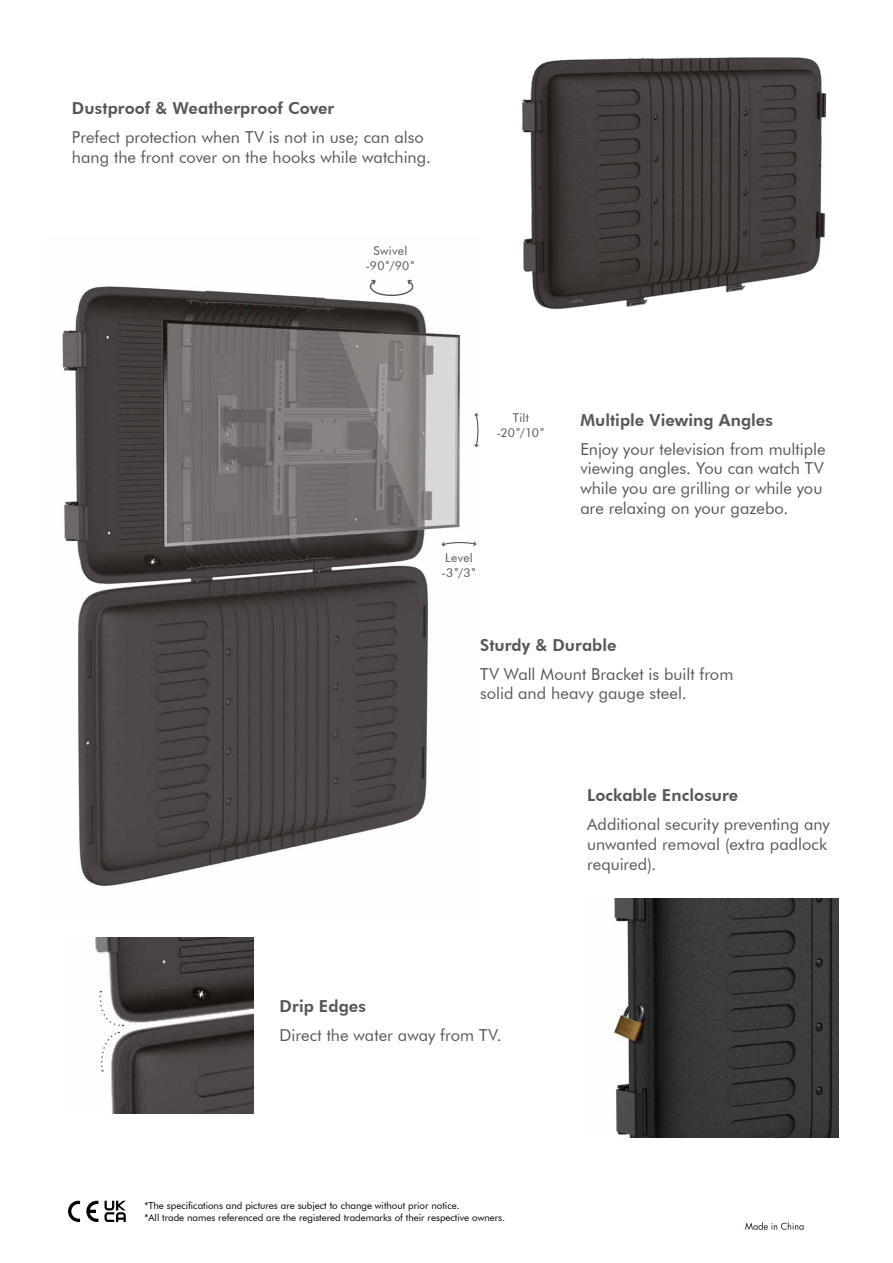
<style>
.page{position:relative;width:893px;height:1263px;background:#fff}
.page>*{position:absolute;margin:0;border:0;box-sizing:border-box;transform-origin:0 0}
.t1{font:16.5px/19.8px "Futura BT";color:#575756}
.t2{font:800 16.5px "Futura BT";letter-spacing:.005em;color:#575756}
.t3{font:12.15px/14.5px "Futura BT";letter-spacing:.025em;color:#575756;text-align:center}
.t4{font:9.75px/11.7px "Futura BT";color:#000}
</style>
<div class="page">
<svg style="left:68px;top:1201px;width:12px;height:21px"></svg>
<svg style="left:86px;top:1201px;width:12px;height:21px"></svg>
<svg style="left:105px;top:1201px;width:21px;height:21px"></svg>
<img style="left:62px;top:286px;width:415px;height:601px">
<svg style="left:368px;top:279px;width:48px;height:19px"></svg>
<svg style="left:474px;top:413px;width:5px;height:34px"></svg>
<svg style="left:441px;top:541px;width:36px;height:5px"></svg>
<svg style="left:745px;top:1222px;width:58px;height:8px"></svg>
<img style="left:522px;top:56px;width:305px;height:254px">
<img style="left:614px;top:898px;width:225px;height:239px">
<img style="left:95px;top:938px;width:158px;height:175px">
<svg style="left:99px;top:991px;width:24px;height:80px"></svg>
<p class="t2" style="left:72px;top:98px;width:264px">Dustproof &amp; Weatherproof Cover</p>
<p class="t1" style="left:72px;top:127px;width:360px">Prefect protection when TV is not in use; can also hang the front cover on the hooks while watching.</p>
<p class="t3" style="left:366px;top:243px;width:51px">Swivel -90˚/90˚</p>
<p class="t2" style="left:280px;top:996px;width:88px">Drip Edges</p>
<p class="t3" style="left:496px;top:411px;width:50px">Tilt -20˚/10˚</p>
<p class="t3" style="left:441px;top:551px;width:37px">Level -3˚/3˚</p>
<p class="t2" style="left:580px;top:410px;width:194px">Multiple Viewing Angles</p>
<p class="t1" style="left:580px;top:439px;width:247px">Enjoy your television from multiple viewing angles. You can watch TV while you are grilling or while you are relaxing on your gazebo.</p>
<p class="t2" style="left:480px;top:635px;width:138px">Sturdy &amp; Durable</p>
<p class="t1" style="left:480px;top:664px;width:255px">TV Wall Mount Bracket is built from solid and heavy gauge steel.</p>
<p class="t2" style="left:587px;top:785px;width:153px">Lockable Enclosure</p>
<p class="t1" style="left:587px;top:814px;width:244px">Additional security preventing any unwanted removal (extra padlock required).</p>
<p class="t1" style="left:280px;top:1024px;width:223px">Direct the water away from TV.</p>
<p class="t4" style="left:145px;top:1200px;width:362px">*The specifications and pictures are subject to change without prior notice.<br>*All trade names referenced are the registered trademarks of their respective owners.</p>
</div>
